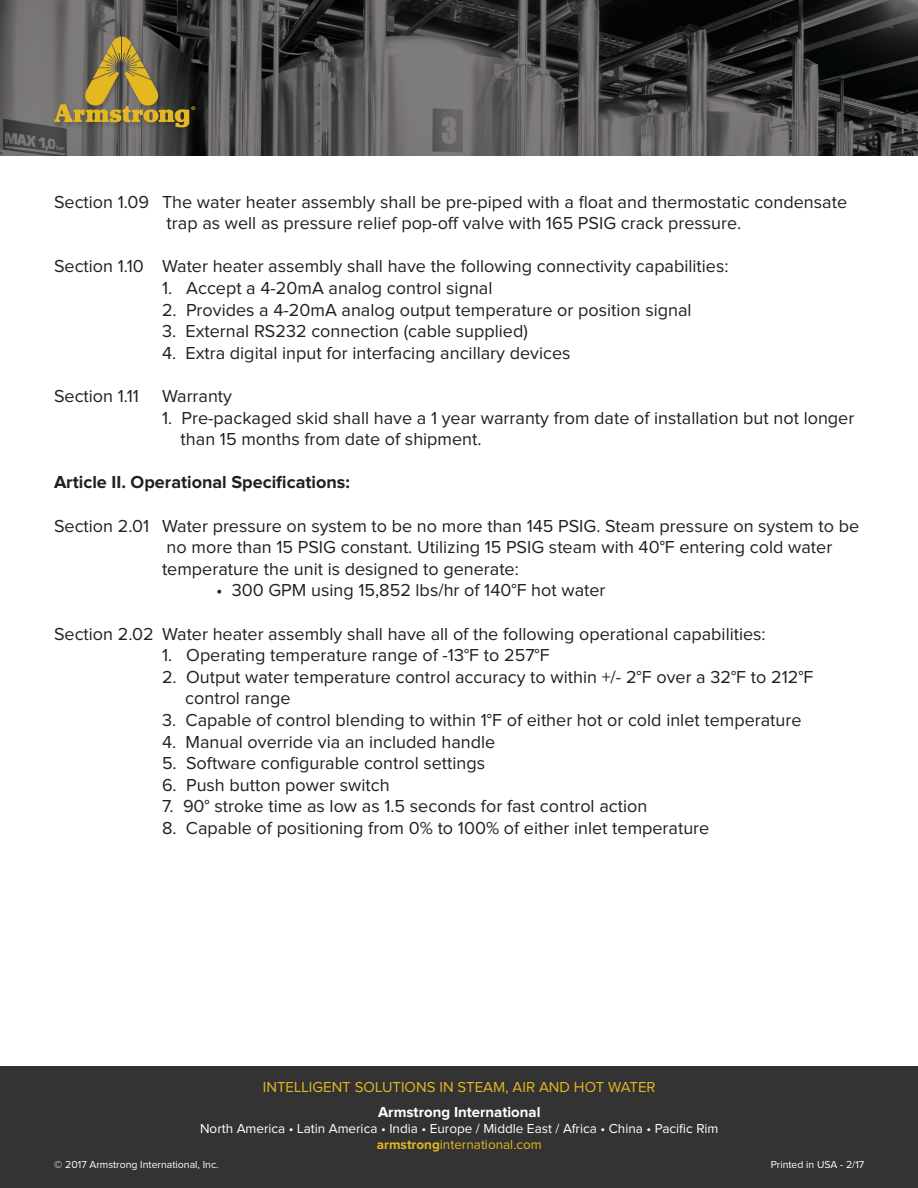
<style>
.page{position:relative;width:918px;height:1188px;background:#fff}
.page>*{position:absolute;margin:0;border:0;box-sizing:border-box;transform-origin:0 0}
.t1{font:18px/21.6px "Proxima Nova";color:#231f20}
.t2{font:700 18px "Proxima Nova";color:#231f20}
.t3{font:15px "Proxima Nova";color:#e5b722}
.t4{font:700 15px "Proxima Nova";color:#fff}
.t5{font:13.5px "Proxima Nova";color:#fff}
.t6{font:13.5px "Proxima Nova";color:#e5b722}
.t7{font:10.5px "Proxima Nova";color:#fff}
.s1{font-weight:700}
</style>
<div class="page">
<img style="left:0;top:0;width:918px;height:155px">
<div style="left:0;top:1066px;width:918px;height:122px;background:#323332"></div>
<div style="left:54px;top:36px;width:147px;height:97px;background:#231f20;opacity:.25"></div>
<svg style="left:54px;top:37px;width:141px;height:91px;background:#7b6e46"></svg>
<p class="t1" style="left:54px;top:192px;width:795px">Section 1.09 The water heater assembly shall be pre-piped with a float and thermostatic condensate</p>
<p class="t1" style="left:167px;top:213px;width:576px">trap as well as pressure relief pop-off valve with 165 PSIG crack pressure.</p>
<p class="t1" style="left:54px;top:256px;width:676px">Section 1.10 Water heater assembly shall have the following connectivity capabilities:</p>
<p class="t1" style="left:162px;top:278px;width:332px">1. Accept a 4-20mA analog control signal</p>
<p class="t1" style="left:162px;top:300px;width:531px">2. Provides a 4-20mA analog output temperature or position signal</p>
<p class="t1" style="left:162px;top:321px;width:367px">3. External RS232 connection (cable supplied)</p>
<p class="t1" style="left:162px;top:343px;width:410px">4. Extra digital input for interfacing ancillary devices</p>
<p class="t1" style="left:54px;top:386px;width:86px">Section 1.11</p>
<p class="t1" style="left:162px;top:386px;width:72px">Warranty</p>
<p class="t1" style="left:181px;top:408px;width:675px;text-indent:-19px">1. Pre-packaged skid shall have a 1 year warranty from date of installation but not longer than 15 months from date of shipment.</p>
<p class="t2" style="left:54px;top:474px;width:297px">Article II. Operational Specifications:</p>
<p class="t1" style="left:54px;top:516px;width:807px">Section 2.01 Water pressure on system to be no more than 145 PSIG. Steam pressure on system to be</p>
<p class="t1" style="left:167px;top:537px;width:667px">no more than 15 PSIG constant. Utilizing 15 PSIG steam with 40°F entering cold water</p>
<p class="t1" style="left:162px;top:559px;width:358px">temperature the unit is designed to generate:</p>
<p class="t1" style="left:216px;top:580px;width:391px">• 300 GPM using 15,852 lbs/hr of 140°F hot water</p>
<p class="t1" style="left:54px;top:624px;width:713px">Section 2.02 Water heater assembly shall have all of the following operational capabilities:</p>
<p class="t1" style="left:162px;top:645px;width:389px">1. Operating temperature range of -13°F to 257°F</p>
<p class="t1" style="left:162px;top:667px;width:653px">2. Output water temperature control accuracy to within +/- 2°F over a 32°F to 212°F</p>
<p class="t1" style="left:185px;top:688px;width:107px">control range</p>
<p class="t1" style="left:162px;top:710px;width:641px">3. Capable of control blending to within 1°F of either hot or cold inlet temperature</p>
<p class="t1" style="left:162px;top:732px;width:335px">4. Manual override via an included handle</p>
<p class="t1" style="left:162px;top:753px;width:325px">5. Software configurable control settings</p>
<p class="t1" style="left:162px;top:775px;width:229px">6. Push button power switch</p>
<p class="t1" style="left:162px;top:796px;width:487px">7. 90° stroke time as low as 1.5 seconds for fast control action</p>
<p class="t1" style="left:162px;top:818px;width:549px">8. Capable of positioning from 0% to 100% of either inlet temperature</p>
<p class="t3" style="left:263px;top:1080px;width:394px">INTELLIGENT SOLUTIONS IN STEAM, AIR AND HOT WATER</p>
<p class="t4" style="left:378px;top:1105px;width:164px">Armstrong International</p>
<p class="t5" style="left:200px;top:1122px;width:520px">North America • Latin America • India • Europe / Middle East / Africa • China • Pacific Rim</p>
<p class="t6" style="left:377px;top:1138px;width:166px"><span class="s1">armstrong</span>international.com</p>
<p class="t7" style="left:54px;top:1159px;width:166px">© 2017 Armstrong International, Inc.</p>
<p class="t7" style="left:771px;top:1159px;width:95px">Printed in USA - 2/17</p>
</div>
